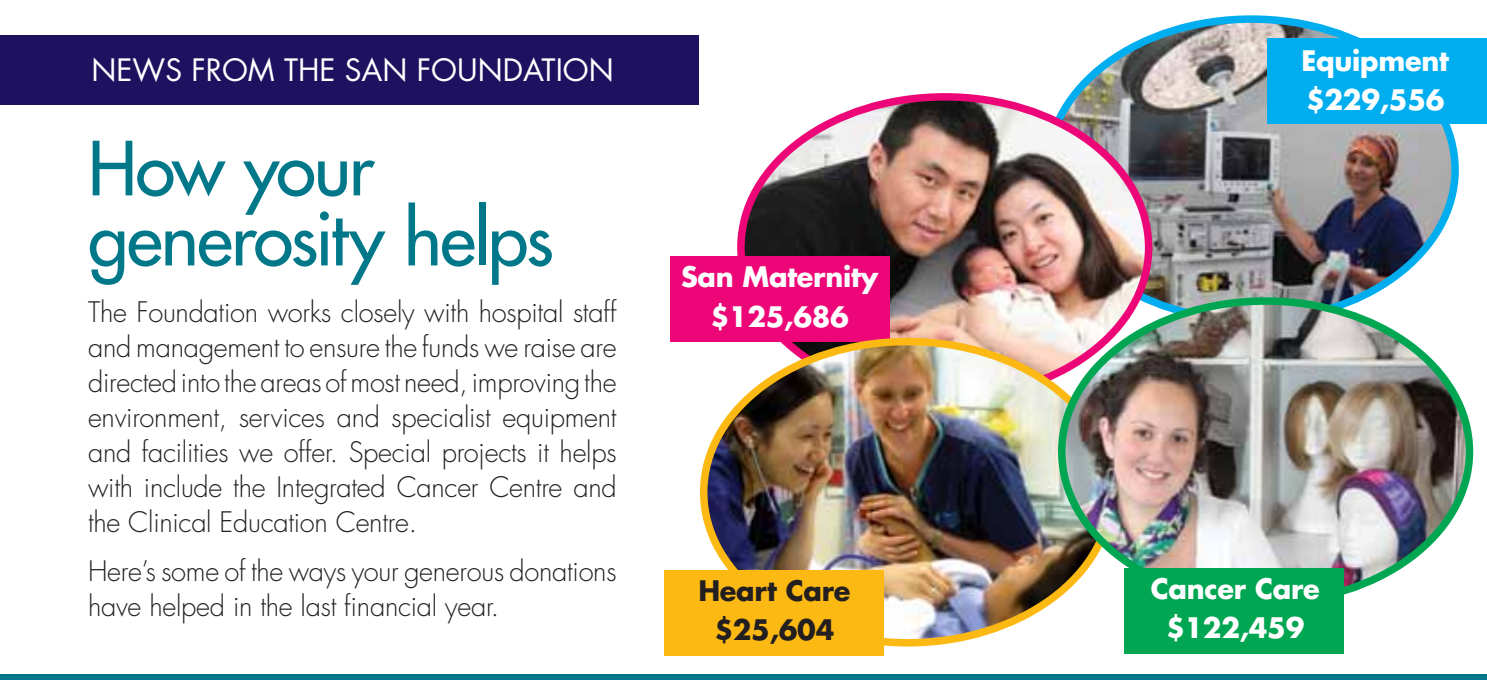
<style>
.page{position:relative;width:1487px;height:680px;background:#fff}
.page>*{position:absolute;margin:0;border:0;box-sizing:border-box;transform-origin:0 0}
.t1{font:72.5px/70px "Futura";letter-spacing:-.025em;color:#00788a}
.t2{font:30px "Futura";color:#fff}
.t3{font:300 27.5px/35px "Futura";letter-spacing:-.01em;color:#231f20;text-align:justify}
.t4{font:700 27.5px/39.2px "Futura";letter-spacing:-.01em;color:#fff;text-align:center}
.t5{font:700 27.5px/39.2px "Futura";letter-spacing:-.01em;color:#231f20;text-align:center}
</style>
<div class="page">
<div style="left:0;top:674px;width:1486px;height:6px;background:#00788a"></div>
<div style="left:0;top:35px;width:698px;height:69px;background:#1d1160"></div>
<img style="left:1068px;top:19px;width:386px;height:282px">
<img style="left:741px;top:97px;width:407px;height:245px">
<div style="left:669px;top:256px;width:220px;height:86px;background:#ed0677"></div>
<div style="left:1266px;top:39px;width:220px;height:85px;background:#00aeef"></div>
<img style="left:703px;top:342px;width:358px;height:301px">
<img style="left:1061px;top:301px;width:408px;height:301px">
<div style="left:664px;top:570px;width:220px;height:85px;background:#fdb913"></div>
<div style="left:1123px;top:568px;width:220px;height:85px;background:#00a651"></div>
<p class="t2" style="left:92px;top:50px;width:523px">NEWS FROM THE SAN FOUNDATION</p>
<h1 class="t1" style="left:88px;top:133px;width:467px">How your generosity helps</h1>
<p class="t3" style="left:88px;top:295px;width:530px">The Foundation works closely with hospital staff and management to ensure the funds we raise are directed into the areas of most need, improving the environment, services and specialist equipment and facilities we offer. Special projects it helps with include the Integrated Cancer Centre and the Clinical Education Centre.</p>
<p class="t3" style="left:88px;top:554px;width:530px">Here’s some of the ways your generous donations have helped in the last financial year.</p>
<p class="t4" style="left:681px;top:257px;width:199px">San Maternity $125,686</p>
<p class="t4" style="left:1301px;top:41px;width:149px;text-align:left">Equipment $229,556</p>
<p class="t5" style="left:698px;top:570px;width:154px">Heart Care $25,604</p>
<p class="t4" style="left:1150px;top:569px;width:170px">Cancer Care $122,459</p>
</div>
